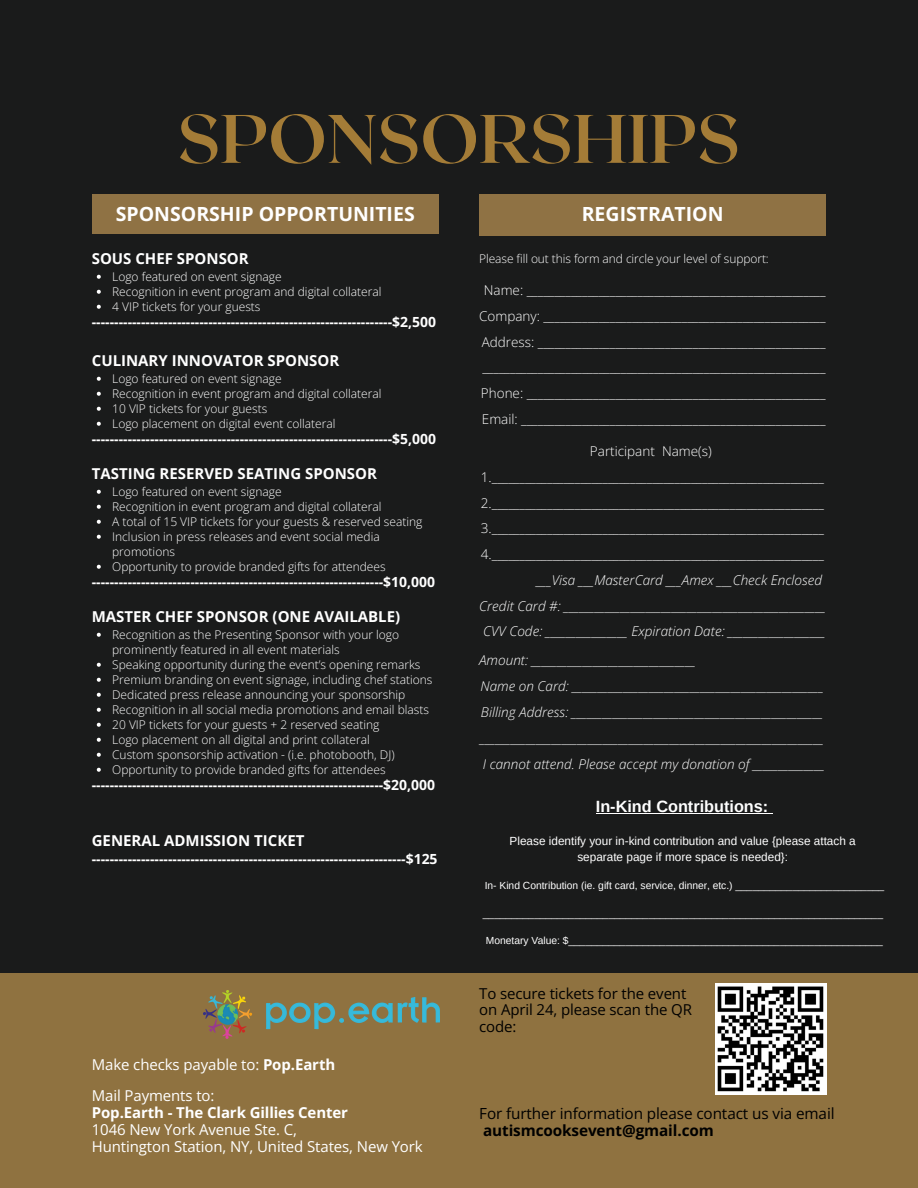
<style>
.page{position:relative;width:918px;height:1188px;background:#1a1b1b}
.page>*{position:absolute;margin:0;border:0;box-sizing:border-box;transform-origin:0 0}
.t1{font:700 68.4px "Roxborough CF";color:#a47c37}
.t2{font:700 19.5px "Open Sans";color:#fff}
.t3{font:700 16.35px "Arimo";color:#fff}
.t4{font:15.3px/16.8px "Open Sans";letter-spacing:-.005em;color:#000}
.t5{font:15px/16.8px "Open Sans";letter-spacing:-.005em;color:#fff}
.t6{font:700 15px "Open Sans";color:#fff}
.t7{font:15px/16.8px "Open Sans";letter-spacing:-.005em;color:#000}
.t8{font:700 13.95px "Open Sans";color:#fff}
.t9{font:300 13.5px/25.8px "Open Sans";color:#fff;text-align:justify}
.t10{font:italic 300 13.5px/25.8px "Open Sans";color:#fff;text-align:center}
.t11{font:300 12px/15px "Open Sans";color:#fff}
.t12{font:11.85px "Arimo";color:#fff}
.t13{font:10.35px "Arimo";color:#fff}
.s1{font-weight:700}
</style>
<div class="page">
<div style="left:0;top:973px;width:918px;height:215px;background:#8f7240"></div>
<img style="left:715px;top:984px;width:111px;height:111px">
<div style="left:479px;top:194px;width:347px;height:41px;background:#8f7244"></div>
<div style="left:92px;top:194px;width:347px;height:40px;background:#8f7244"></div>
<img style="left:204px;top:991px;width:235px;height:48px">
<svg style="left:97px;top:275px;width:4px;height:4px"></svg>
<svg style="left:97px;top:290px;width:4px;height:4px"></svg>
<svg style="left:97px;top:305px;width:4px;height:4px"></svg>
<svg style="left:97px;top:377px;width:4px;height:4px"></svg>
<svg style="left:97px;top:392px;width:4px;height:4px"></svg>
<svg style="left:97px;top:407px;width:4px;height:4px"></svg>
<svg style="left:97px;top:422px;width:4px;height:4px"></svg>
<svg style="left:97px;top:490px;width:4px;height:4px"></svg>
<svg style="left:97px;top:505px;width:4px;height:4px"></svg>
<svg style="left:97px;top:520px;width:4px;height:4px"></svg>
<svg style="left:97px;top:535px;width:4px;height:4px"></svg>
<svg style="left:97px;top:565px;width:4px;height:4px"></svg>
<svg style="left:97px;top:633px;width:4px;height:4px"></svg>
<svg style="left:97px;top:663px;width:4px;height:4px"></svg>
<svg style="left:97px;top:678px;width:4px;height:4px"></svg>
<svg style="left:97px;top:693px;width:4px;height:4px"></svg>
<svg style="left:97px;top:708px;width:4px;height:4px"></svg>
<svg style="left:97px;top:723px;width:4px;height:4px"></svg>
<svg style="left:97px;top:738px;width:4px;height:4px"></svg>
<svg style="left:97px;top:753px;width:4px;height:4px"></svg>
<svg style="left:97px;top:768px;width:4px;height:4px"></svg>
<hr style="left:596px;top:813px;width:173px;height:1px;background:#fff">
<p class="t1" style="left:177px;top:94px;width:564px">SPONSORSHIPS</p>
<h2 class="t2" style="left:116px;top:200px;width:300px">SPONSORSHIP OPPORTUNITIES</h2>
<h1 class="t2" style="left:582px;top:200px;width:143px">REGISTRATION</h1>
<h2 class="t6" style="left:92px;top:248px;width:159px">SOUS CHEF SPONSOR</h2>
<h3 class="t11" style="left:112px;top:269px;width:171px">Logo featured on event signage</h3>
<p class="t11" style="left:112px;top:284px;width:271px">Recognition in event program and digital collateral</p>
<p class="t11" style="left:112px;top:299px;width:150px">4 VIP tickets for your guests</p>
<p class="t8" style="left:92px;top:312px;width:346px">-------------------------------------------------------------------$2,500</p>
<p class="t6" style="left:92px;top:350px;width:249px">CULINARY INNOVATOR SPONSOR</p>
<h3 class="t11" style="left:112px;top:371px;width:171px">Logo featured on event signage</h3>
<p class="t11" style="left:112px;top:386px;width:271px">Recognition in event program and digital collateral</p>
<p class="t11" style="left:112px;top:401px;width:157px">10 VIP tickets for your guests</p>
<p class="t11" style="left:112px;top:416px;width:225px">Logo placement on digital event collateral</p>
<p class="t8" style="left:92px;top:429px;width:346px">-------------------------------------------------------------------$5,000</p>
<p class="t6" style="left:92px;top:463px;width:287px">TASTING RESERVED SEATING SPONSOR</p>
<h3 class="t11" style="left:112px;top:484px;width:171px">Logo featured on event signage</h3>
<p class="t11" style="left:112px;top:499px;width:271px">Recognition in event program and digital collateral</p>
<p class="t11" style="left:112px;top:514px;width:312px">A total of 15 VIP tickets for your guests &amp; reserved seating</p>
<p class="t11" style="left:112px;top:529px;width:269px">Inclusion in press releases and event social media promotions</p>
<p class="t11" style="left:112px;top:559px;width:275px">Opportunity to provide branded gifts for attendees</p>
<p class="t8" style="left:92px;top:572px;width:345px">-----------------------------------------------------------------$10,000</p>
<p class="t6" style="left:92px;top:606px;width:310px">MASTER CHEF SPONSOR (ONE AVAILABLE)</p>
<h3 class="t11" style="left:112px;top:627px;width:289px">Recognition as the Presenting Sponsor with your logo prominently featured in all event materials</h3>
<p class="t11" style="left:112px;top:657px;width:310px">Speaking opportunity during the event’s opening remarks</p>
<p class="t11" style="left:112px;top:672px;width:322px">Premium branding on event signage, including chef stations</p>
<p class="t11" style="left:112px;top:687px;width:295px">Dedicated press release announcing your sponsorship</p>
<p class="t11" style="left:112px;top:702px;width:318px">Recognition in all social media promotions and email blasts</p>
<p class="t11" style="left:112px;top:717px;width:269px">20 VIP tickets for your guests + 2 reserved seating</p>
<p class="t11" style="left:112px;top:732px;width:259px">Logo placement on all digital and print collateral</p>
<p class="t11" style="left:112px;top:747px;width:284px">Custom sponsorship activation - (i.e. photobooth, DJ)</p>
<p class="t11" style="left:112px;top:762px;width:275px">Opportunity to provide branded gifts for attendees</p>
<p class="t8" style="left:92px;top:775px;width:345px">-----------------------------------------------------------------$20,000</p>
<p class="t11" style="left:479px;top:251px;width:291px">Please fill out this form and circle your level of support:</p>
<p class="t9" style="left:479px;top:277px;width:348px;text-align:center">Name: ______________________________________________________ Company: ___________________________________________________ Address: ____________________________________________________ ______________________________________________________________ Phone: ______________________________________________________ Email: _______________________________________________________</p>
<p class="t9" style="left:590px;top:438px;width:123px">Participant Name(s)</p>
<p class="t9" style="left:481px;top:464px;width:345px">1.____________________________________________________________ 2.____________________________________________________________ 3.____________________________________________________________ 4.____________________________________________________________</p>
<h6 class="t10" style="left:536px;top:567px;width:287px">___Visa ___MasterCard ___Amex ___Check Enclosed</h6>
<p class="t10" style="left:479px;top:592px;width:348px">Credit Card #: ___________________________________________________<br>CVV Code: ________________ Expiration Date: ___________________</p>
<p class="t10" style="left:479px;top:647px;width:218px">Amount: ________________________________</p>
<p class="t10" style="left:480px;top:673px;width:345px;text-align:justify">Name on Card: _________________________________________________ Billing Address: _________________________________________________ ___________________________________________________________________</p>
<p class="t10" style="left:483px;top:751px;width:344px">I cannot attend. Please accept my donation of ______________</p>
<p class="t6" style="left:92px;top:830px;width:214px">GENERAL ADMISSION TICKET</p>
<p class="t8" style="left:92px;top:849px;width:347px">----------------------------------------------------------------------$125</p>
<p class="t5" style="left:92px;top:1056px;width:245px">Make checks payable to: <span class="s1">Pop.Earth</span></p>
<h4 class="t5" style="left:92px;top:1087px;width:332px">Mail Payments to:<br><span class="s1">Pop.Earth - The Clark Gillies Center<br></span>1046 New York Avenue Ste. C,<br>Huntington Station, NY, United States, New York</h4>
<p class="t3" style="left:596px;top:797px;width:174px">In-Kind Contributions:</p>
<p class="t12" style="left:510px;top:834px;width:348px">Please identify your in-kind contribution and value {please attach a</p>
<p class="t12" style="left:577px;top:850px;width:212px">separate page if more space is needed}:</p>
<p class="t13" style="left:485px;top:880px;width:401px">In- Kind Contribution (ie. gift card, service, dinner, etc.) __________________________</p>
<h5 class="t13" style="left:483px;top:907px;width:402px">______________________________________________________________________</h5>
<h5 class="t13" style="left:486px;top:935px;width:399px">Monetary Value: $_______________________________________________________</h5>
<p class="t7" style="left:479px;top:984px;width:214px">To secure tickets for the event on April 24, please scan the QR code:</p>
<p class="t4" style="left:479px;top:1105px;width:357px">For further information please contact us via email <span class="s1">autismcooksevent@gmail.com</span></p>
</div>
